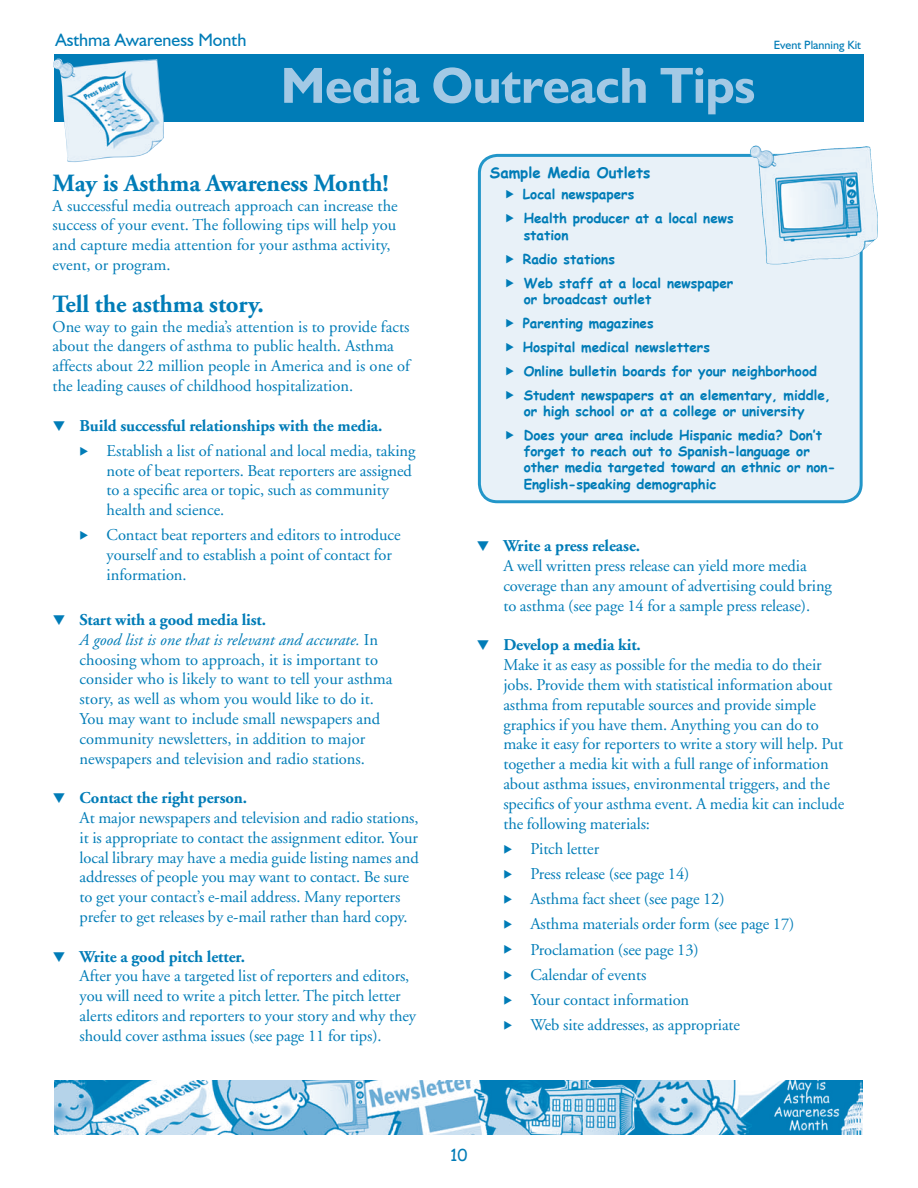
<style>
.page{position:relative;width:918px;height:1188px;background:#fff}
.page>*{position:absolute;margin:0;border:0;box-sizing:border-box;transform-origin:0 0}
.t1{font:700 51px "Humanist 521 BT";letter-spacing:-.005em;color:#a3c9e5}
.mainbullet{font:700 24.75px "Adobe Garamond";letter-spacing:-.005em;color:#007cb7}
.subhead2{font:18px "Humanist 521 BT";color:#007cb7}
.mainbullet-2{font:16.5px/19.8px "Adobe Garamond";letter-spacing:-.005em;color:#007cb7}
.bodytext{font:16.5px/19.8px "Adobe Garamond";color:#007cb7}
.subbullet{font:16.5px/19.8px "Adobe Garamond";letter-spacing:-.005em;color:#007cb7}
.mainbullet-3{font:700 16.5px "Adobe Garamond";letter-spacing:-.005em;color:#007cb7}
.bullethead{font:16.5px "Comic Sans MS";color:#007cb7}
.t2{font:700 15px "Comic Sans MS";color:#007cb7}
.t3{font:700 13.5px/16.2px "Comic Sans MS";color:#007cb7}
.subhead2-2{font:12px "Humanist 521 BT";color:#007cb7}
.s1{font-style:italic}
</style>
<div class="page">
<div style="left:54px;top:54px;width:810px;height:68px;background:#007cb7"></div>
<img style="left:54px;top:1081px;width:808px;height:53px">
<div style="left:479px;top:155px;width:382px;height:347px;background:#e8f1f8;border-radius:18px"></div>
<div style="left:478px;top:154px;width:385px;height:349px;border:3px solid #2296c9;border-radius:18px"></div>
<img style="left:750px;top:146px;width:128px;height:118px">
<img style="left:53px;top:59px;width:111px;height:104px">
<p class="subhead2" style="left:55px;top:29px;width:192px">Asthma Awareness Month</p>
<p class="subhead2-2" style="left:774px;top:37px;width:89px">Event Planning Kit</p>
<p class="t1" style="left:281px;top:54px;width:476px">Media Outreach Tips</p>
<p class="mainbullet" style="left:53px;top:170px;width:338px">May is Asthma Awareness Month!</p>
<p class="bodytext" style="left:53px;top:196px;width:347px">A successful media outreach approach can increase the success of your event. The following tips will help you and capture media attention for your asthma activity, event, or program.</p>
<p class="mainbullet" style="left:53px;top:290px;width:213px">Tell the asthma story.</p>
<p class="bodytext" style="left:53px;top:317px;width:359px">One way to gain the media’s attention is to provide facts about the dangers of asthma to public health. Asthma affects about 22 million people in America and is one of the leading causes of childhood hospitalization.</p>
<p class="mainbullet-3" style="left:53px;top:416px;width:331px">❑ Build successful relationships with the media.</p>
<p class="subbullet" style="left:107px;top:441px;width:310px;text-indent:-27px">◆ Establish a list of national and local media, taking note of beat reporters. Beat reporters are assigned to a specific area or topic, such as community health and science.</p>
<p class="subbullet" style="left:107px;top:526px;width:296px;text-indent:-27px">◆ Contact beat reporters and editors to introduce yourself and to establish a point of contact for information.</p>
<p class="mainbullet-3" style="left:53px;top:611px;width:215px">❑ Start with a good media list.</p>
<p class="bodytext" style="left:80px;top:630px;width:314px"><span class="s1">A good list is one that is relevant and accurate.</span> In choosing whom to approach, it is important to consider who is likely to want to tell your asthma story, as well as whom you would like to do it.<br>You may want to include small newspapers and community newsletters, in addition to major newspapers and television and radio stations.</p>
<p class="mainbullet-3" style="left:53px;top:789px;width:196px">❑ Contact the right person.</p>
<p class="mainbullet-2" style="left:80px;top:808px;width:341px">At major newspapers and television and radio stations, it is appropriate to contact the assignment editor. Your local library may have a media guide listing names and addresses of people you may want to contact. Be sure to get your contact’s e-mail address. Many reporters prefer to get releases by e-mail rather than hard copy.</p>
<p class="mainbullet-3" style="left:53px;top:947px;width:194px">❑ Write a good pitch letter.</p>
<p class="mainbullet-2" style="left:80px;top:967px;width:338px">After you have a targeted list of reporters and editors, you will need to write a pitch letter. The pitch letter alerts editors and reporters to your story and why they should cover asthma issues (see page 11 for tips).</p>
<p class="t2" style="left:490px;top:162px;width:162px">Sample Media Outlets</p>
<p class="t3" style="left:523px;top:186px;width:113px">Local newspapers</p>
<p class="t3" style="left:524px;top:210px;width:212px">Health producer at a local news station</p>
<p class="t3" style="left:523px;top:250px;width:94px">Radio stations</p>
<p class="t3" style="left:524px;top:274px;width:211px">Web staff at a local newspaper or broadcast outlet</p>
<p class="t3" style="left:523px;top:314px;width:132px">Parenting magazines</p>
<p class="t3" style="left:523px;top:338px;width:189px">Hospital medical newsletters</p>
<p class="t3" style="left:524px;top:362px;width:295px">Online bulletin boards for your neighborhood</p>
<p class="t3" style="left:524px;top:386px;width:309px">Student newspapers at an elementary, middle, or high school or at a college or university</p>
<p class="t3" style="left:524px;top:426px;width:314px">Does your area include Hispanic media? Don’t forget to reach out to Spanish-language or other media targeted toward an ethnic or non-English-speaking demographic</p>
<p class="mainbullet-3" style="left:476px;top:537px;width:165px">❑ Write a press release.</p>
<p class="mainbullet-2" style="left:503px;top:556px;width:330px">A well written press release can yield more media coverage than any amount of advertising could bring to asthma (see page 14 for a sample press release).</p>
<p class="mainbullet-3" style="left:476px;top:636px;width:166px">❑ Develop a media kit.</p>
<p class="mainbullet-2" style="left:503px;top:655px;width:342px">Make it as easy as possible for the media to do their jobs. Provide them with statistical information about asthma from reputable sources and provide simple graphics if you have them. Anything you can do to make it easy for reporters to write a story will help. Put together a media kit with a full range of information about asthma issues, environmental triggers, and the specifics of your asthma event. A media kit can include the following materials:</p>
<p class="subbullet" style="left:503px;top:839px;width:97px">◆ Pitch letter</p>
<p class="subbullet" style="left:503px;top:864px;width:188px">◆ Press release (see page 14)</p>
<p class="subbullet" style="left:503px;top:889px;width:223px">◆ Asthma fact sheet (see page 12)</p>
<p class="subbullet" style="left:503px;top:915px;width:293px">◆ Asthma materials order form (see page 17)</p>
<p class="subbullet" style="left:503px;top:940px;width:197px">◆ Proclamation (see page 13)</p>
<p class="subbullet" style="left:503px;top:965px;width:144px">◆ Calendar of events</p>
<p class="subbullet" style="left:503px;top:990px;width:187px">◆ Your contact information</p>
<p class="subbullet" style="left:503px;top:1015px;width:238px">◆ Web site addresses, as appropriate</p>
<p class="bullethead" style="left:450px;top:1143px;width:19px">10</p>
</div>
